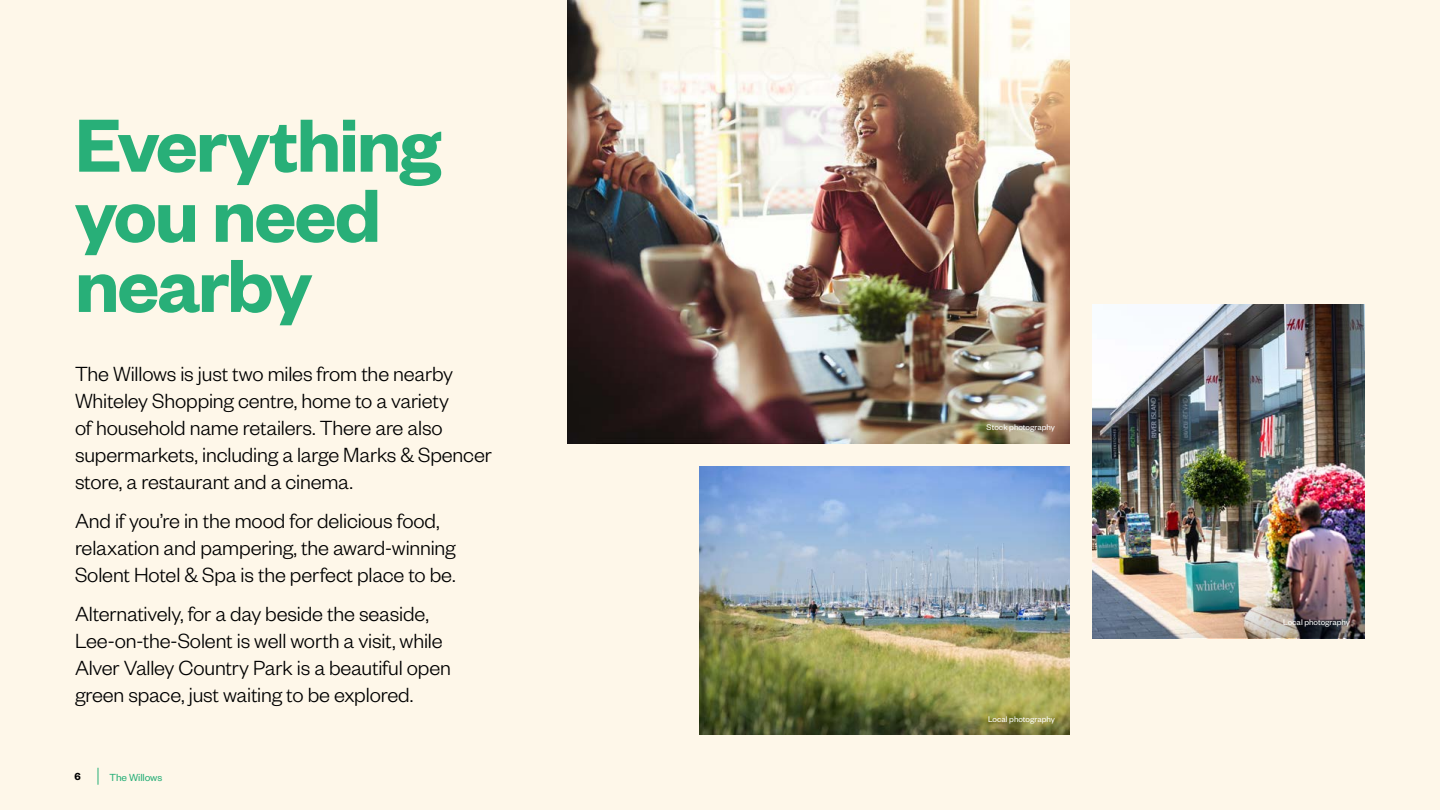
<style>
.page{position:relative;width:1440px;height:810px;background:#fef7e9}
.page>*{position:absolute;margin:0;border:0;box-sizing:border-box;transform-origin:0 0}
.t1{font:82.5px/70.1px "Founders Grotesk Sm Bd";letter-spacing:-.025em;color:#28af78}
.t2{font:300 22.5px/27px "Founders Grotesk";letter-spacing:-.01em;color:#000}
.t3{font:11.25px "Founders Grotesk";letter-spacing:-.005em;color:#28af78}
.t4{font:11.25px "Founders Grotesk Sm Bd";color:#000}
.t5{font:9px "Founders Grotesk";letter-spacing:-.005em;color:#fff}
</style>
<div class="page">
<img style="left:567px;top:0;width:503px;height:444px">
<img style="left:699px;top:466px;width:371px;height:269px">
<img style="left:1092px;top:304px;width:273px;height:334px">
<svg style="left:98px;top:768px;width:1px;height:17px"></svg>
<p class="t1" style="left:75px;top:106px;width:368px">Everything you need nearby</p>
<p class="t2" style="left:75px;top:359px;width:418px">The Willows is just two miles from the nearby Whiteley Shopping centre, home to a variety<br>of household name retailers. There are also supermarkets, including a large Marks &amp; Spencer store, a restaurant and a cinema.</p>
<p class="t2" style="left:75px;top:506px;width:382px">And if you’re in the mood for delicious food, relaxation and pampering, the award-winning<br>Solent Hotel &amp; Spa is the perfect place to be.</p>
<p class="t2" style="left:75px;top:599px;width:377px">Alternatively, for a day beside the seaside, Lee-on-the-Solent is well worth a visit, while Alver Valley Country Park is a beautiful open green space, just waiting to be explored.</p>
<p class="t4" style="left:74px;top:770px;width:8px">6</p>
<p class="t3" style="left:110px;top:770px;width:54px">The Willows</p>
<p class="t5" style="left:987px;top:422px;width:70px">Stock photography</p>
<p class="t5" style="left:988px;top:714px;width:68px">Local photography</p>
<p class="t5" style="left:1283px;top:617px;width:68px">Local photography</p>
</div>
